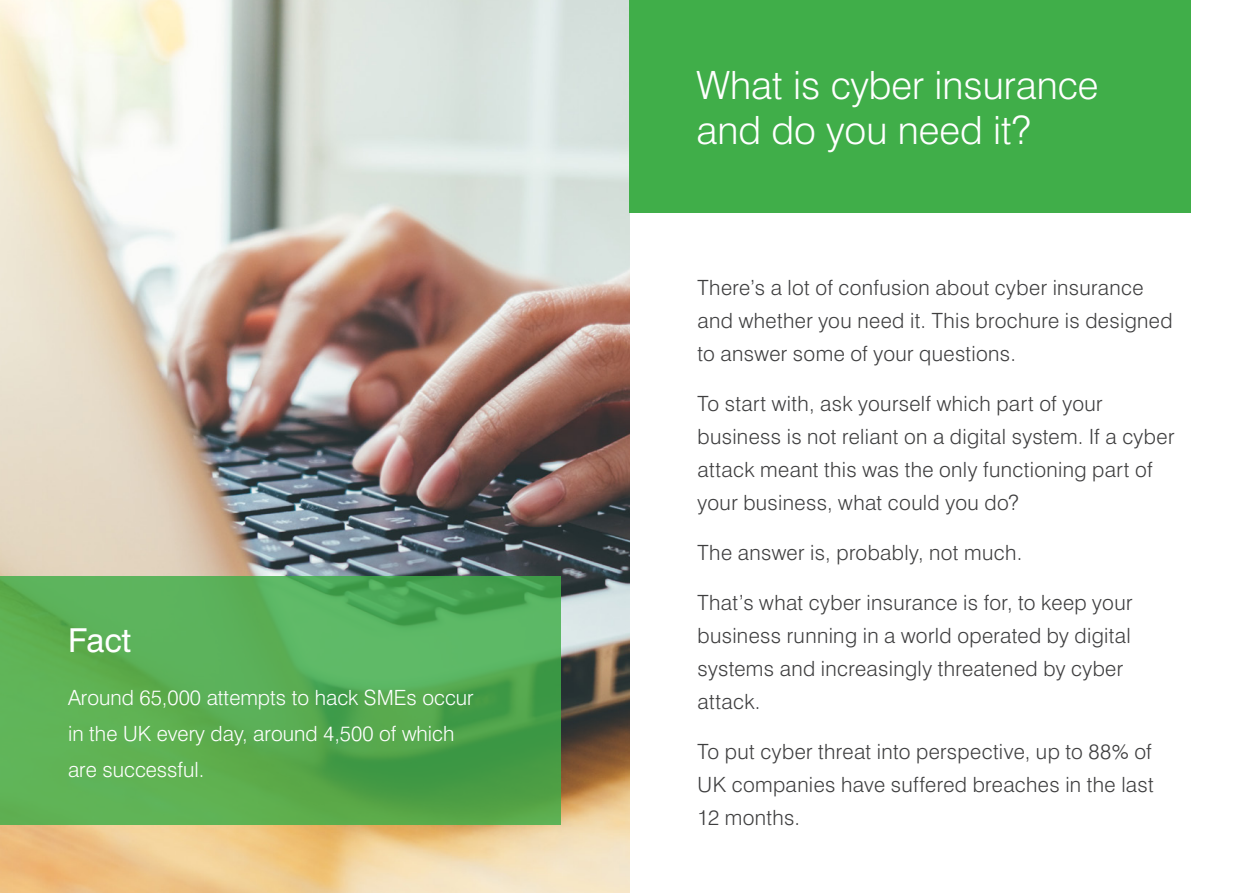
<style>
.page{position:relative;width:1259px;height:893px;background:#fff}
.page>*{position:absolute;margin:0;border:0;box-sizing:border-box;transform-origin:0 0}
.Yellow_Box_Headline{font:300 39px/45px "Swiss 721 BT";color:#fff}
.Yellow_Box_Headline-2{font:33px "Swiss 721 BT";color:#fff}
.Body_Copy{font:300 21px/33px "Swiss 721 BT";letter-spacing:.015em;color:#3e3e3f}
.Yellow_Box_Text{font:300 21px/36px "Swiss 721 BT";color:#fff}
</style>
<div class="page">
<img style="left:0;top:0;width:629px;height:893px">
<div style="left:629px;top:0;width:562px;height:212px;background:#40ae49"></div>
<svg style="left:0;top:577px;width:561px;height:248px;background:#57ac53"></svg>
<p class="Yellow_Box_Headline-2" style="left:68px;top:620px;width:64px">Fact</p>
<p class="Yellow_Box_Text" style="left:68px;top:679px;width:407px">Around 65,000 attempts to hack SMEs occur in the UK every day, around 4,500 of which are successful.</p>
<p class="Yellow_Box_Headline" style="left:696px;top:63px;width:403px">What is cyber insurance and do you need it?</p>
<p class="Body_Copy" style="left:697px;top:271px;width:477px">There’s a lot of confusion about cyber insurance and whether you need it. This brochure is designed to answer some of your questions.</p>
<p class="Body_Copy" style="left:697px;top:387px;width:478px">To start with, ask yourself which part of your business is not reliant on a digital system. If a cyber attack meant this was the only functioning part of your business, what could you do?</p>
<p class="Body_Copy" style="left:697px;top:536px;width:326px">The answer is, probably, not much.</p>
<p class="Body_Copy" style="left:697px;top:586px;width:436px">That’s what cyber insurance is for, to keep your business running in a world operated by digital systems and increasingly threatened by cyber attack.</p>
<p class="Body_Copy" style="left:697px;top:735px;width:458px;text-align:justify">To put cyber threat into perspective, up to 88% of UK companies have suffered breaches in the last 12 months.</p>
</div>
